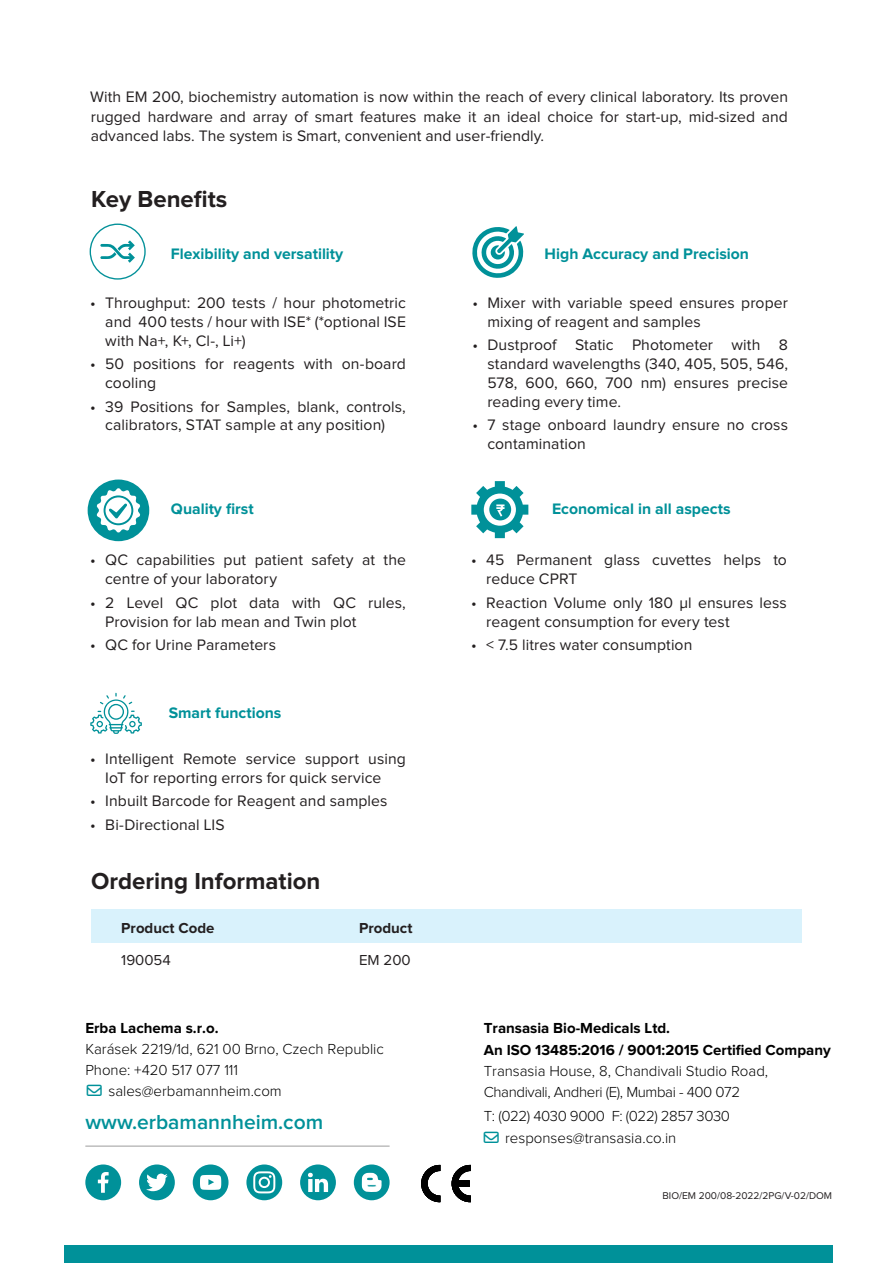
<style>
.page{position:relative;width:893px;height:1263px;background:#fff}
.page>*{position:absolute;margin:0;border:0;box-sizing:border-box;transform-origin:0 0}
.t1{font:700 24px "Proxima Nova";color:#231f20}
.t2{font:600 21px "Proxima Nova";color:#009199}
.t3{font:15.75px/18.9px "Proxima Nova";letter-spacing:.005em;color:#231f20}
.t4{font:700 15.75px "Proxima Nova";color:#009199}
.t5{font:300 15px/21px "Proxima Nova";color:#000}
.t6{font:700 15px "Proxima Nova";color:#000}
.t7{font:700 15px "Proxima Nova";color:#231f20}
.t8{font:15px "Proxima Nova";color:#231f20}
.t9{font:10.2px "Proxima Nova";color:#231f20}
</style>
<div class="page">
<svg style="left:88px;top:479px;width:61px;height:62px"></svg>
<div style="left:64px;top:1246px;width:768px;height:17px;background:#009199"></div>
<svg style="left:471px;top:481px;width:57px;height:57px"></svg>
<div style="left:91px;top:909px;width:710px;height:34px;background:#d9f2fc"></div>
<svg style="left:90px;top:693px;width:52px;height:41px"></svg>
<svg style="left:472px;top:226px;width:52px;height:52px"></svg>
<hr style="left:85px;top:1146px;width:305px;height:1px;background:#9c9c9c">
<svg style="left:452px;top:1165px;width:18px;height:37px"></svg>
<svg style="left:421px;top:1165px;width:19px;height:37px"></svg>
<div style="left:85px;top:1164px;width:36px;height:36px;background:#009199;border-radius:50%"></div>
<svg style="left:98px;top:1172px;width:11px;height:21px"></svg>
<div style="left:139px;top:1164px;width:36px;height:36px;background:#009199;border-radius:50%"></div>
<svg style="left:146px;top:1173px;width:22px;height:18px"></svg>
<div style="left:193px;top:1164px;width:36px;height:36px;background:#009199;border-radius:50%"></div>
<svg style="left:200px;top:1175px;width:21px;height:15px"></svg>
<div style="left:246px;top:1164px;width:36px;height:36px;background:#009199;border-radius:50%"></div>
<svg style="left:253px;top:1171px;width:22px;height:22px"></svg>
<div style="left:300px;top:1164px;width:36px;height:36px;background:#009199;border-radius:50%"></div>
<div style="left:354px;top:1164px;width:36px;height:36px;background:#009199;border-radius:50%"></div>
<svg style="left:308px;top:1173px;width:20px;height:19px"></svg>
<svg style="left:362px;top:1173px;width:20px;height:19px"></svg>
<div style="left:90px;top:224px;width:56px;height:56px;border:1px solid #049199;border-radius:50%"></div>
<svg style="left:100px;top:240px;width:35px;height:23px"></svg>
<p class="t3" style="left:90px;top:88px;width:699px;line-height:19.5px;text-align:justify">With EM 200, biochemistry automation is now within the reach of every clinical laboratory. Its proven rugged hardware and array of smart features make it an ideal choice for start-up, mid-sized and advanced labs. The system is Smart, convenient and user-friendly.</p>
<h1 class="t1" style="left:91px;top:188px;width:138px">Key Benefits</h1>
<p class="t4" style="left:171px;top:247px;width:174px">Flexibility and versatility</p>
<p class="t3" style="left:105px;top:294px;width:302px;text-align:justify;text-indent:-15px">• Throughput: 200 tests / hour photometric and 400 tests / hour with ISE* (*optional ISE with Na+, K+, Cl-, Li+)</p>
<p class="t3" style="left:105px;top:355px;width:302px;text-indent:-15px">• 50 positions for reagents with on-board cooling</p>
<p class="t3" style="left:90px;top:398px;width:317px;text-align:center">• 39 Positions for Samples, blank, controls, calibrators, STAT sample at any position)</p>
<p class="t4" style="left:171px;top:501px;width:84px">Quality first</p>
<p class="t3" style="left:105px;top:551px;width:302px;text-indent:-15px">• QC capabilities put patient safety at the centre of your laboratory</p>
<p class="t3" style="left:105px;top:594px;width:302px;text-indent:-15px">• 2 Level QC plot data with QC rules,<br>Provision for lab mean and Twin plot</p>
<p class="t3" style="left:90px;top:636px;width:187px">• QC for Urine Parameters</p>
<p class="t4" style="left:169px;top:705px;width:114px">Smart functions</p>
<p class="t3" style="left:105px;top:750px;width:302px;text-indent:-15px">• Intelligent Remote service support using<br>IoT for reporting errors for quick service</p>
<p class="t3" style="left:90px;top:792px;width:299px">• Inbuilt Barcode for Reagent and samples</p>
<p class="t3" style="left:90px;top:816px;width:136px">• Bi-Directional LIS</p>
<h1 class="t1" style="left:91px;top:870px;width:231px">Ordering Information</h1>
<p class="t7" style="left:121px;top:921px;width:95px">Product Code</p>
<p class="t7" style="left:359px;top:921px;width:55px">Product</p>
<p class="t8" style="left:121px;top:953px;width:51px">190054</p>
<p class="t8" style="left:359px;top:953px;width:53px">EM 200</p>
<p class="t6" style="left:85px;top:1021px;width:135px">Erba Lachema s.r.o.</p>
<p class="t5" style="left:85px;top:1039px;width:300px">Karásek 2219/1d, 621 00 Brno, Czech Republic</p>
<p class="t5" style="left:85px;top:1060px;width:154px">Phone: +420 517 077 111</p>
<p class="t5" style="left:109px;top:1081px;width:175px">sales@erbamannheim.com</p>
<h2 class="t2" style="left:85px;top:1110px;width:239px">www.erbamannheim.com</h2>
<p class="t4" style="left:545px;top:247px;width:206px">High Accuracy and Precision</p>
<p class="t3" style="left:487px;top:294px;width:302px;text-indent:-15px">• Mixer with variable speed ensures proper mixing of reagent and samples</p>
<p class="t3" style="left:487px;top:336px;width:302px;text-align:justify;text-indent:-15px">• Dustproof Static Photometer with 8 standard wavelengths (340, 405, 505, 546, 578, 600, 660, 700 nm) ensures precise reading every time.</p>
<p class="t3" style="left:487px;top:416px;width:302px;text-indent:-15px">• 7 stage onboard laundry ensure no cross contamination</p>
<p class="t4" style="left:552px;top:501px;width:180px">Economical in all aspects</p>
<p class="t3" style="left:486px;top:551px;width:302px;text-indent:-15px">• 45 Permanent glass cuvettes helps to reduce CPRT</p>
<p class="t3" style="left:486px;top:594px;width:302px;text-indent:-15px">• Reaction Volume only 180 µl ensures less reagent consumption for every test</p>
<p class="t3" style="left:471px;top:636px;width:223px">• &lt; 7.5 litres water consumption</p>
<p class="t6" style="left:484px;top:1021px;width:188px">Transasia Bio-Medicals Ltd.</p>
<p class="t5" style="left:484px;top:1060px;width:286px">Transasia House, 8, Chandivali Studio Road,<br>Chandivali, Andheri (E), Mumbai - 400 072</p>
<p class="t5" style="left:505px;top:1106px;width:226px;line-height:21.8px;text-indent:-21px">T: (022) 4030 9000 F: (022) 2857 3030 responses@transasia.co.in</p>
<p class="t6" style="left:484px;top:1043px;width:349px">An ISO 13485:2016 / 9001:2015 Certified Company</p>
<p class="t9" style="left:663px;top:1191px;width:171px">BIO/EM 200/08-2022/2PG/V-02/DOM</p>
</div>
